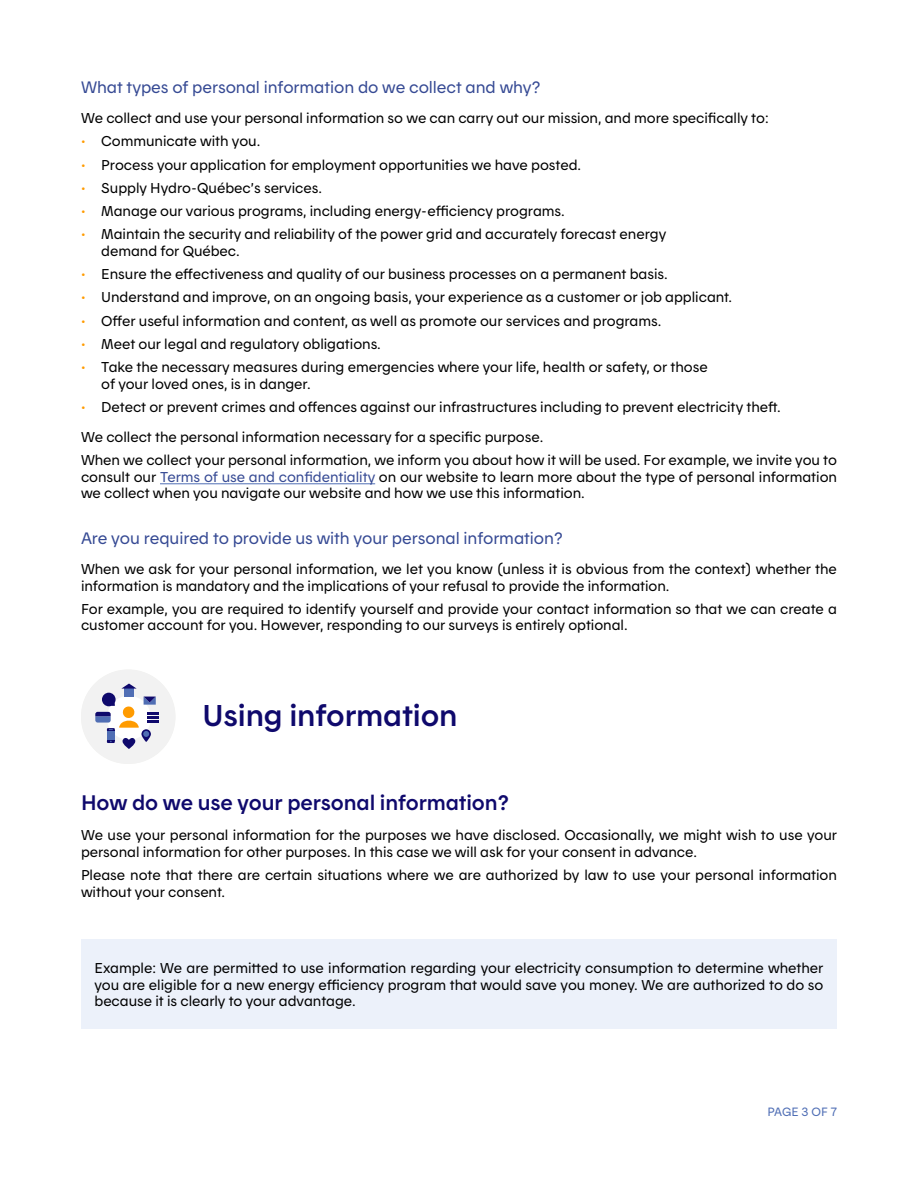
<style>
.page{position:relative;width:918px;height:1188px;background:#fff}
.page>*{position:absolute;margin:0;border:0;box-sizing:border-box;transform-origin:0 0}
.t1{font:30px "Hydro Quebec Demi";letter-spacing:-.005em;color:#0f096c}
.t2{font:21px "Hydro Quebec Demi";letter-spacing:-.005em;color:#0f096c}
.t3{font:16.5px "Hydro Quebec Normal";letter-spacing:-.005em;color:#364a94}
.t4{font:14.25px/16.5px "Hydro Quebec Normal";letter-spacing:-.005em;color:#000}
.t5{font:12px "Hydro Quebec Normal";letter-spacing:-.005em;color:#4f6eb5}
.s1{color:#ff9b00}
.s2{color:#364a94}
</style>
<div class="page">
<hr style="left:160px;top:483px;width:215px;height:1px;background:#4f6eb5">
<div style="left:81px;top:669px;width:95px;height:95px;background:#f2f2f2;border-radius:50%"></div>
<svg style="left:95px;top:684px;width:64px;height:65px"></svg>
<div style="left:81px;top:940px;width:756px;height:89px;background:#ecf1fa"></div>
<h4 class="t3" style="left:81px;top:77px;width:462px">What types of personal information do we collect and why?</h4>
<p class="t4" style="left:81px;top:109px;width:689px">We collect and use your personal information so we can carry out our mission, and more specifically to:</p>
<p class="t4" style="left:81px;top:133px;width:181px"><span class="s1">•</span> Communicate with you.</p>
<p class="t4" style="left:81px;top:156px;width:502px"><span class="s1">•</span> Process your application for employment opportunities we have posted.</p>
<p class="t4" style="left:81px;top:179px;width:243px"><span class="s1">•</span> Supply Hydro-Québec’s services.</p>
<p class="t4" style="left:81px;top:202px;width:485px"><span class="s1">•</span> Manage our various programs, including energy-efficiency programs.</p>
<p class="t4" style="left:101px;top:226px;width:567px;text-indent:-20px"><span class="s1">•</span> Maintain the security and reliability of the power grid and accurately forecast energy demand for Québec.</p>
<p class="t4" style="left:81px;top:265px;width:588px"><span class="s1">•</span> Ensure the effectiveness and quality of our business processes on a permanent basis.</p>
<p class="t4" style="left:81px;top:289px;width:653px"><span class="s1">•</span> Understand and improve, on an ongoing basis, your experience as a customer or job applicant.</p>
<p class="t4" style="left:81px;top:312px;width:582px"><span class="s1">•</span> Offer useful information and content, as well as promote our services and programs.</p>
<p class="t4" style="left:81px;top:335px;width:301px"><span class="s1">•</span> Meet our legal and regulatory obligations.</p>
<p class="t4" style="left:101px;top:358px;width:608px;text-indent:-20px"><span class="s1">•</span> Take the necessary measures during emergencies where your life, health or safety, or those of your loved ones, is in danger.</p>
<p class="t4" style="left:81px;top:398px;width:701px"><span class="s1">•</span> Detect or prevent crimes and offences against our infrastructures including to prevent electricity theft.</p>
<p class="t4" style="left:81px;top:428px;width:464px">We collect the personal information necessary for a specific purpose.</p>
<p class="t4" style="left:81px;top:451px;width:758px;text-align:justify">When we collect your personal information, we inform you about how it will be used. For example, we invite you to consult our <span class="s2">Terms of use and confidentiality</span> on our website to learn more about the type of personal information we collect when you navigate our website and how we use this information.</p>
<h4 class="t3" style="left:81px;top:528px;width:484px">Are you required to provide us with your personal information?</h4>
<p class="t4" style="left:81px;top:560px;width:757px">When we ask for your personal information, we let you know (unless it is obvious from the context) whether the information is mandatory and the implications of your refusal to provide the information.</p>
<p class="t4" style="left:81px;top:600px;width:757px">For example, you are required to identify yourself and provide your contact information so that we can create a customer account for you. However, responding to our surveys is entirely optional.</p>
<h2 class="t1" style="left:202px;top:697px;width:257px">Using information</h2>
<h3 class="t2" style="left:81px;top:790px;width:430px">How do we use your personal information?</h3>
<p class="t4" style="left:81px;top:827px;width:758px">We use your personal information for the purposes we have disclosed. Occasionally, we might wish to use your personal information for other purposes. In this case we will ask for your consent in advance.</p>
<p class="t4" style="left:81px;top:867px;width:757px">Please note that there are certain situations where we are authorized by law to use your personal information without your consent.</p>
<p class="t4" style="left:94px;top:960px;width:731px;text-align:justify">Example: We are permitted to use information regarding your electricity consumption to determine whether you are eligible for a new energy efficiency program that would save you money. We are authorized to do so because it is clearly to your advantage.</p>
<p class="t5" style="left:768px;top:1104px;width:71px">PAGE 3 OF 7</p>
</div>
